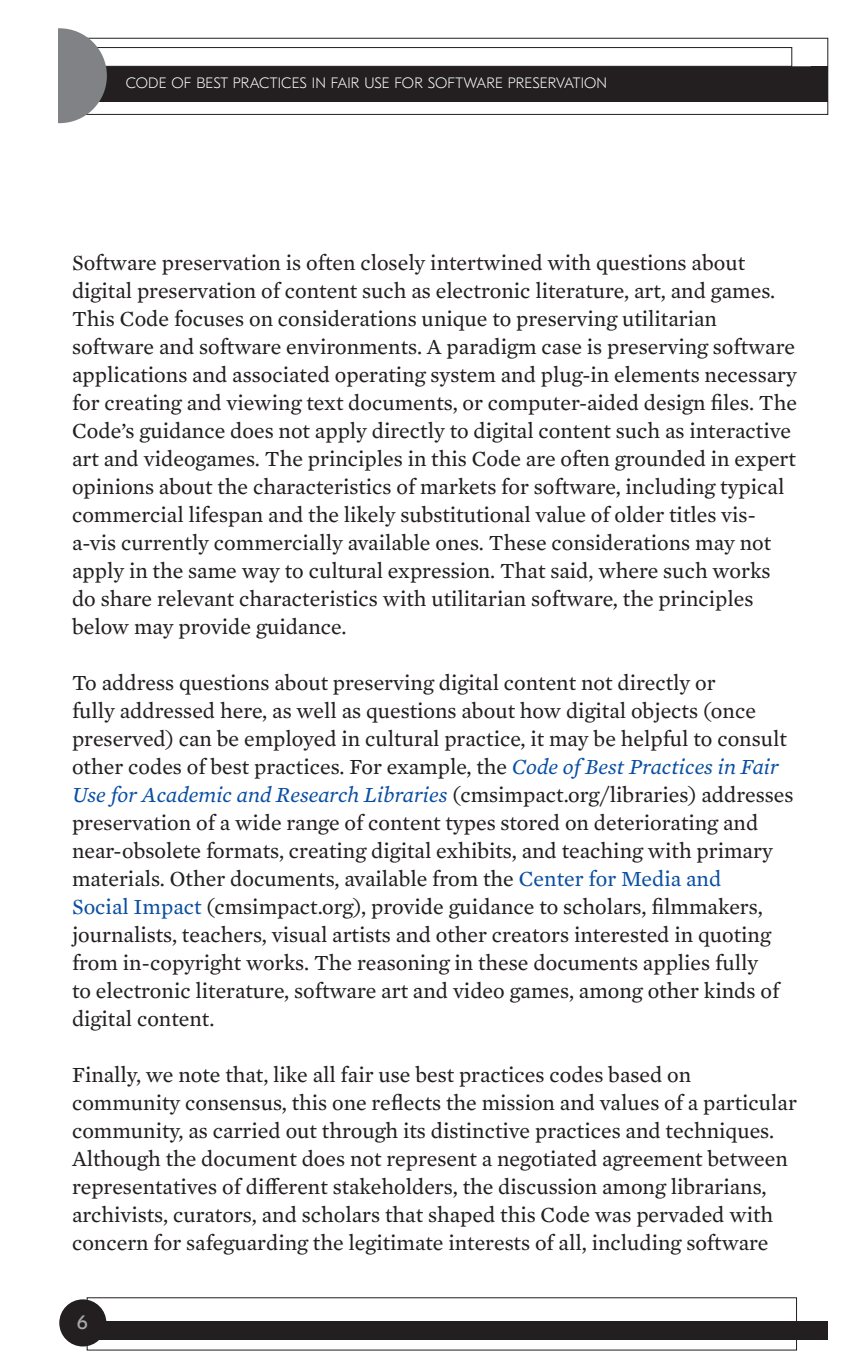
<style>
.page{position:relative;width:864px;height:1368px;background:#fff}
.page>*{position:absolute;margin:0;border:0;box-sizing:border-box;transform-origin:0 0}
.t1{font:22px/28px "Mercury Text G2";color:#231f20}
.t2{font:20px "GT Eesti Text";color:#a8a9ad}
.t3{font:100 15px "GT Eesti Text";letter-spacing:.01em;color:#fff}
.s1{font-style:italic;color:#0a4fa2}
.s2{color:#0a4fa2}
</style>
<div class="page">
<div style="left:72px;top:38px;width:756px;height:77px;border:1px solid #231f20"></div>
<div style="left:36px;top:66px;width:792px;height:36px;background:#231f20"></div>
<div style="left:72px;top:1321px;width:756px;height:19px;background:#231f20"></div>
<div style="left:36px;top:47px;width:756px;height:20px;border:1px solid #231f20"></div>
<div style="left:60px;top:1300px;width:46px;height:46px;background:#231f20;border-radius:50%"></div>
<div style="left:59px;top:1299px;width:47px;height:47px;border:2px solid #231f20;border-radius:50%"></div>
<div style="left:12px;top:28px;width:95px;height:95px;background:#808285;border-radius:50%"></div>
<div style="left:0;top:11px;width:57px;height:151px;background:#fff"></div>
<p class="t3" style="left:126px;top:75px;width:483px">CODE OF BEST PRACTICES IN FAIR USE FOR SOFTWARE PRESERVATION</p>
<p class="t1" style="left:72px;top:247px;width:727px">Software preservation is often closely intertwined with questions about digital preservation of content such as electronic literature, art, and games.<br>This Code focuses on considerations unique to preserving utilitarian software and software environments. A paradigm case is preserving software applications and associated operating system and plug-in elements necessary for creating and viewing text documents, or computer-aided design files. The Code’s guidance does not apply directly to digital content such as interactive art and videogames. The principles in this Code are often grounded in expert opinions about the characteristics of markets for software, including typical commercial lifespan and the likely substitutional value of older titles vis&shy;a-vis currently commercially available ones. These considerations may not apply in the same way to cultural expression. That said, where such works do share relevant characteristics with utilitarian software, the principles below may provide guidance.</p>
<p class="t1" style="left:72px;top:667px;width:723px">To address questions about preserving digital content not directly or<br>fully addressed here, as well as questions about how digital objects (once preserved) can be employed in cultural practice, it may be helpful to consult other codes of best practices. For example, the <span class="s1">Code of Best Practices in Fair Use for Academic and Research Libraries</span> (cmsimpact.org/libraries) addresses preservation of a wide range of content types stored on deteriorating and near-obsolete formats, creating digital exhibits, and teaching with primary materials. Other documents, available from the <span class="s2">Center for Media and<br>Social Impact</span> (cmsimpact.org), provide guidance to scholars, filmmakers, journalists, teachers, visual artists and other creators interested in quoting from in-copyright works. The reasoning in these documents applies fully<br>to electronic literature, software art and video games, among other kinds of digital content.</p>
<p class="t1" style="left:72px;top:1059px;width:727px">Finally, we note that, like all fair use best practices codes based on community consensus, this one reflects the mission and values of a particular community, as carried out through its distinctive practices and techniques.<br>Although the document does not represent a negotiated agreement between representatives of different stakeholders, the discussion among librarians, archivists, curators, and scholars that shaped this Code was pervaded with concern for safeguarding the legitimate interests of all, including software</p>
<p class="t2" style="left:77px;top:1311px;width:12px">6</p>
</div>
